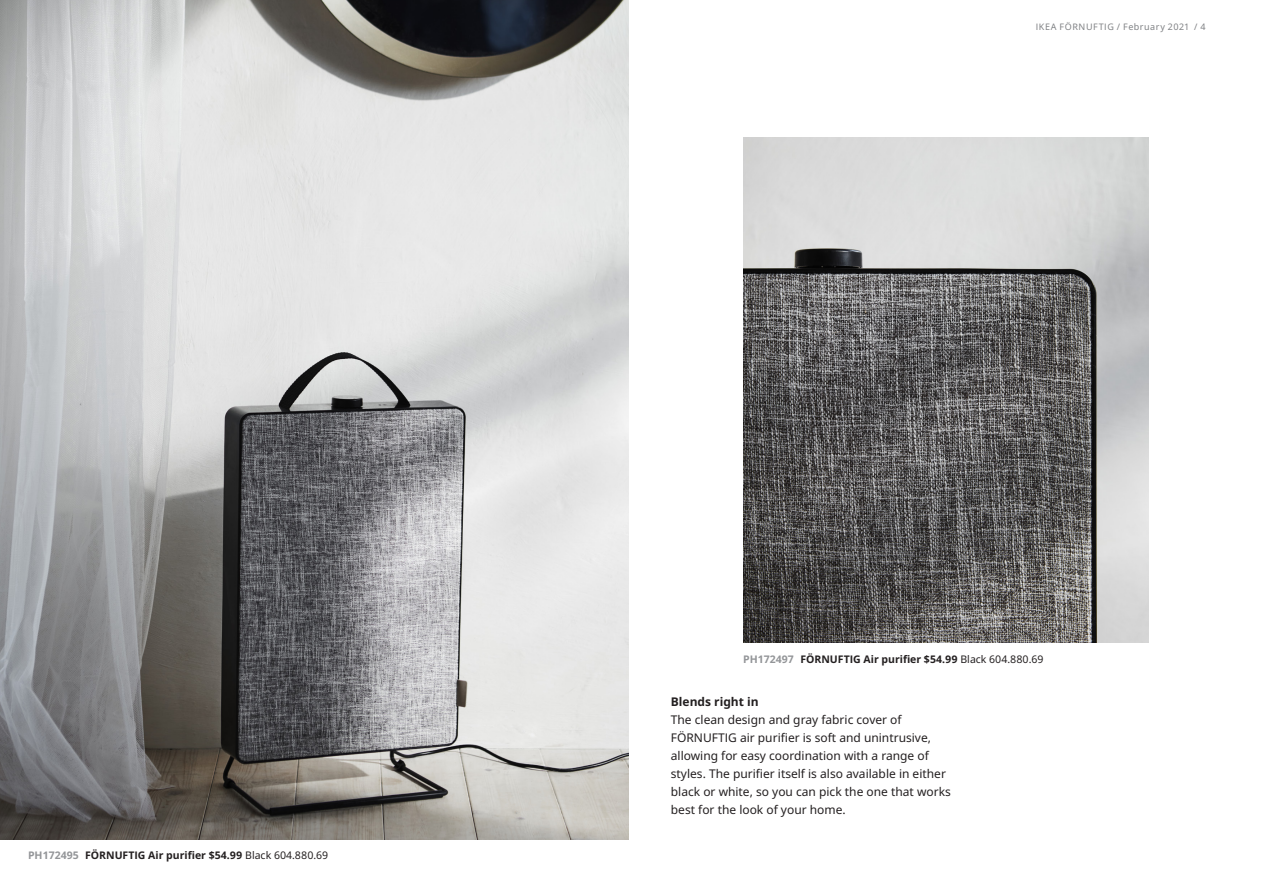
<style>
.page{position:relative;width:1263px;height:893px;background:#fff}
.page>*{position:absolute;margin:0;border:0;box-sizing:border-box;transform-origin:0 0}
.Image_text{font:12px/18px "Noto IKEA Latin";color:#231f20}
.Image_text-2{font:700 12px "Noto IKEA Latin";color:#231f20}
.PH-number{font:700 10.5px "Noto IKEA Latin";color:#231f20}
.PH-number-2{font:700 10.5px "Noto IKEA Latin";color:#939598}
.t1{font:9px "Noto IKEA Latin";letter-spacing:.06em;color:#808285}
.s1{font-weight:400}
</style>
<div class="page">
<img style="left:0;top:0;width:628px;height:839px">
<img style="left:743px;top:137px;width:405px;height:505px">
<p class="PH-number-2" style="left:28px;top:848px;width:52px">PH172495</p>
<p class="PH-number" style="left:85px;top:848px;width:245px">FÖRNUFTIG Air purifier $54.99 <span class="s1">Black 604.880.69</span></p>
<p class="t1" style="left:1036px;top:21px;width:171px">IKEA FÖRNUFTIG / February 2021 / 4</p>
<p class="PH-number-2" style="left:743px;top:651px;width:52px">PH172497</p>
<p class="PH-number" style="left:800px;top:651px;width:245px">FÖRNUFTIG Air purifier $54.99 <span class="s1">Black 604.880.69</span></p>
<p class="Image_text-2" style="left:671px;top:693px;width:89px">Blends right in</p>
<p class="Image_text" style="left:671px;top:710px;width:281px">The clean design and gray fabric cover of FÖRNUFTIG air purifier is soft and unintrusive, allowing for easy coordination with a range of styles. The purifier itself is also available in either black or white, so you can pick the one that works best for the look of your home.</p>
</div>
